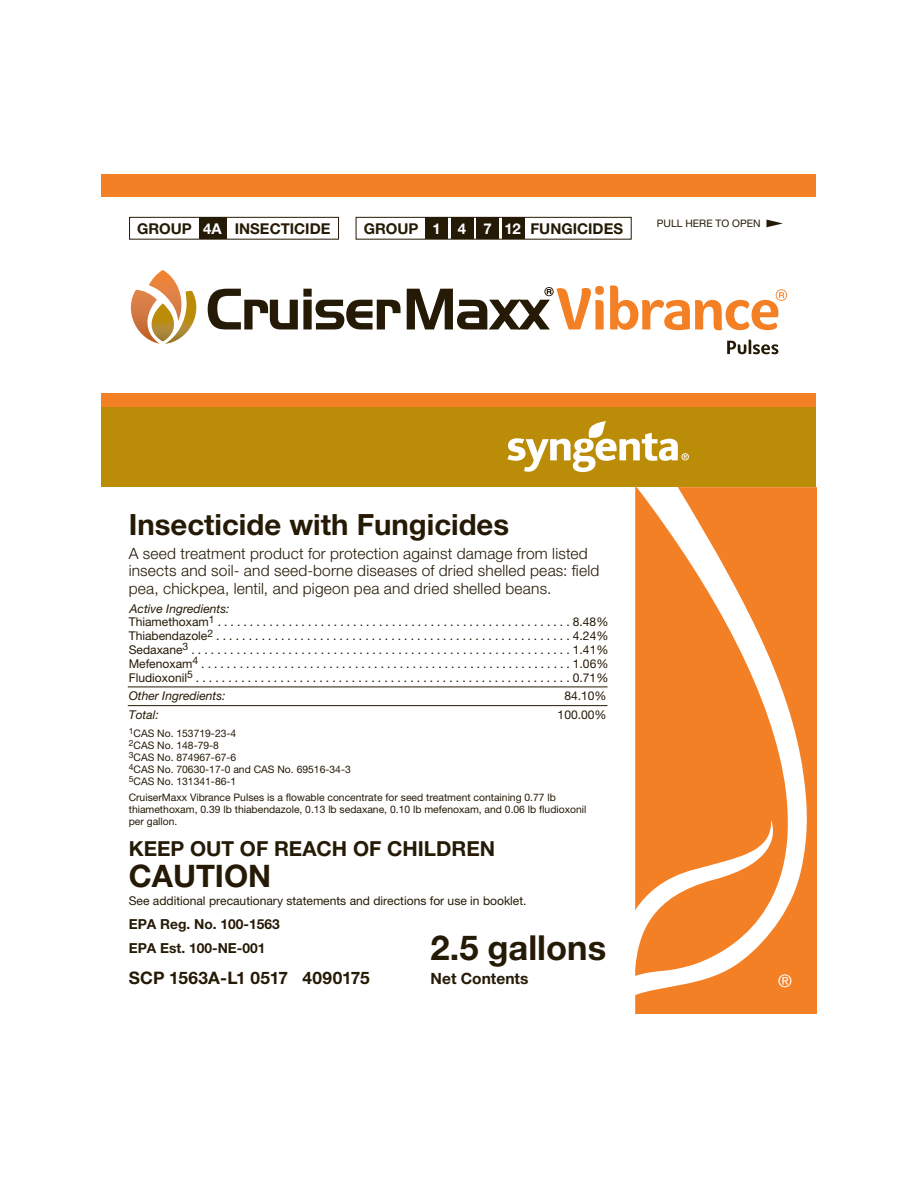
<style>
.page{position:relative;width:918px;height:1188px;background:#fff}
.page>*{position:absolute;margin:0;border:0;box-sizing:border-box;transform-origin:0 0}
.t1{font:700 34.5px "Helvetica Neue LT Pro";color:#251a05}
.t2{font:700 31.05px "Helvetica Neue LT Pro";color:#251a05}
.t3{font:700 29.25px "Helvetica Neue LT Pro";color:#251a05}
.t4{font:700 20.7px "Helvetica Neue LT Pro";color:#251a05}
.t5{font:700 17.25px "Helvetica Neue LT Pro";letter-spacing:.01em;color:#251a05}
.t6{font:17.25px "Helvetica Neue LT Pro";color:#fff}
.t7{font:300 15.6px/17.2px "Helvetica Neue LT Pro";letter-spacing:.015em;color:#251a05}
.t8{font:700 15.6px "Helvetica Neue LT Pro";color:#251a05}
.t9{font:700 15px "Helvetica Neue LT Pro";color:#251a05}
.t10{font:700 13.8px/24.2px "Helvetica Neue LT Pro";color:#251a05}
.t11{font:12.15px/13.8px "Helvetica Neue LT Pro";color:#251a05}
.t12{font:italic 12.15px "Helvetica Neue LT Pro";color:#251a05}
.t13{font:10.35px/12.1px "Helvetica Neue LT Pro";color:#251a05}
.s1{color:#fff}
.s2{font-style:italic}
</style>
<div class="page">
<svg style="left:766px;top:220px;width:17px;height:7px"></svg>
<div style="left:129px;top:217px;width:210px;height:23px;border:1px solid #251a05"></div>
<div style="left:199px;top:217px;width:28px;height:22px;background:#251a05"></div>
<div style="left:502px;top:218px;width:22px;height:21px;background:#251a05"></div>
<div style="left:356px;top:217px;width:276px;height:23px;border:1px solid #251a05"></div>
<div style="left:426px;top:217px;width:22px;height:22px;background:#251a05"></div>
<div style="left:451px;top:217px;width:22px;height:22px;background:#251a05"></div>
<div style="left:477px;top:217px;width:22px;height:22px;background:#251a05"></div>
<div style="left:102px;top:175px;width:714px;height:22px;background:#f48026"></div>
<svg style="left:635px;top:487px;width:181px;height:526px;fill:#f48026"></svg>
<div style="left:102px;top:407px;width:714px;height:80px;background:#bb8c07"></div>
<div style="left:102px;top:393px;width:714px;height:14px;background:#f48026"></div>
<svg style="left:507px;top:421px;width:182px;height:51px"></svg>
<hr style="left:128px;top:686px;width:480px;height:1px;background:#251a05">
<hr style="left:128px;top:705px;width:480px;height:1px;background:#251a05">
<svg style="left:130px;top:270px;width:67px;height:74px"></svg>
<svg style="left:208px;top:289px;width:193px;height:40px"></svg>
<svg style="left:407px;top:286px;width:197px;height:43px"></svg>
<svg style="left:610px;top:285px;width:177px;height:45px"></svg>
<svg style="left:727px;top:340px;width:51px;height:14px"></svg>
<p class="t9" style="left:137px;top:223px;width:195px">GROUP <span class="s1">4A</span> INSECTICIDE</p>
<p class="t9" style="left:364px;top:223px;width:261px">GROUP <span class="s1">1 4 7 12</span> FUNGICIDES</p>
<p class="t13" style="left:657px;top:218px;width:105px">PULL HERE TO OPEN</p>
<h3 class="t3" style="left:129px;top:514px;width:382px">Insecticide with Fungicides</h3>
<p class="t7" style="left:129px;top:546px;width:472px">A seed treatment product for protection against damage from listed insects and soil- and seed-borne diseases of dried shelled peas: field pea, chickpea, lentil, and pigeon pea and dried shelled beans.</p>
<p class="t11" style="left:129px;top:602px;width:481px"><span class="s2">Active Ingredients:<br></span>Thiamethoxam<sup>1</sup> . . . . . . . . . . . . . . . . . . . . . . . . . . . . . . . . . . . . . . . . . . . . . . . . . . . . . . . 8.48% Thiabendazole<sup>2</sup> . . . . . . . . . . . . . . . . . . . . . . . . . . . . . . . . . . . . . . . . . . . . . . . . . . . . . . . 4.24% Sedaxane<sup>3</sup> . . . . . . . . . . . . . . . . . . . . . . . . . . . . . . . . . . . . . . . . . . . . . . . . . . . . . . . . . . . 1.41% Mefenoxam<sup>4</sup> . . . . . . . . . . . . . . . . . . . . . . . . . . . . . . . . . . . . . . . . . . . . . . . . . . . . . . . . . . 1.06% Fludioxonil<sup>5</sup> . . . . . . . . . . . . . . . . . . . . . . . . . . . . . . . . . . . . . . . . . . . . . . . . . . . . . . . . . . 0.71%</p>
<p class="t12" style="left:129px;top:692px;width:98px">Other Ingredients:</p>
<p class="t11" style="left:564px;top:690px;width:44px">84.10%</p>
<p class="t12" style="left:129px;top:711px;width:31px">Total:</p>
<p class="t11" style="left:558px;top:709px;width:51px">100.00%</p>
<p class="t13" style="left:129px;top:728px;width:224px"><sup>1</sup>CAS No. 153719-23-4<br><sup>2</sup>CAS No. 148-79-8<br><sup>3</sup>CAS No. 874967-67-6<br><sup>4</sup>CAS No. 70630-17-0 and CAS No. 69516-34-3<br><sup>5</sup>CAS No. 131341-86-1</p>
<p class="t13" style="left:129px;top:792px;width:459px">CruiserMaxx Vibrance Pulses is a flowable concentrate for seed treatment containing 0.77 lb thiamethoxam, 0.39 lb thiabendazole, 0.13 lb sedaxane, 0.10 lb mefenoxam, and 0.06 lb fludioxonil per gallon.</p>
<h3 class="t4" style="left:129px;top:841px;width:368px">KEEP OUT OF REACH OF CHILDREN</h3>
<h2 class="t2" style="left:129px;top:864px;width:144px">CAUTION</h2>
<p class="t11" style="left:129px;top:895px;width:399px">See additional precautionary statements and directions for use in booklet.</p>
<p class="t10" style="left:129px;top:913px;width:153px">EPA Reg. No. 100-1563<br>EPA Est. 100-NE-001</p>
<h3 class="t5" style="left:129px;top:972px;width:243px">SCP 1563A-L1 0517 4090175</h3>
<h3 class="t6" style="left:778px;top:975px;width:15px">®</h3>
<h1 class="t1" style="left:431px;top:935px;width:177px">2.5 gallons</h1>
<p class="t8" style="left:431px;top:973px;width:99px">Net Contents</p>
</div>
